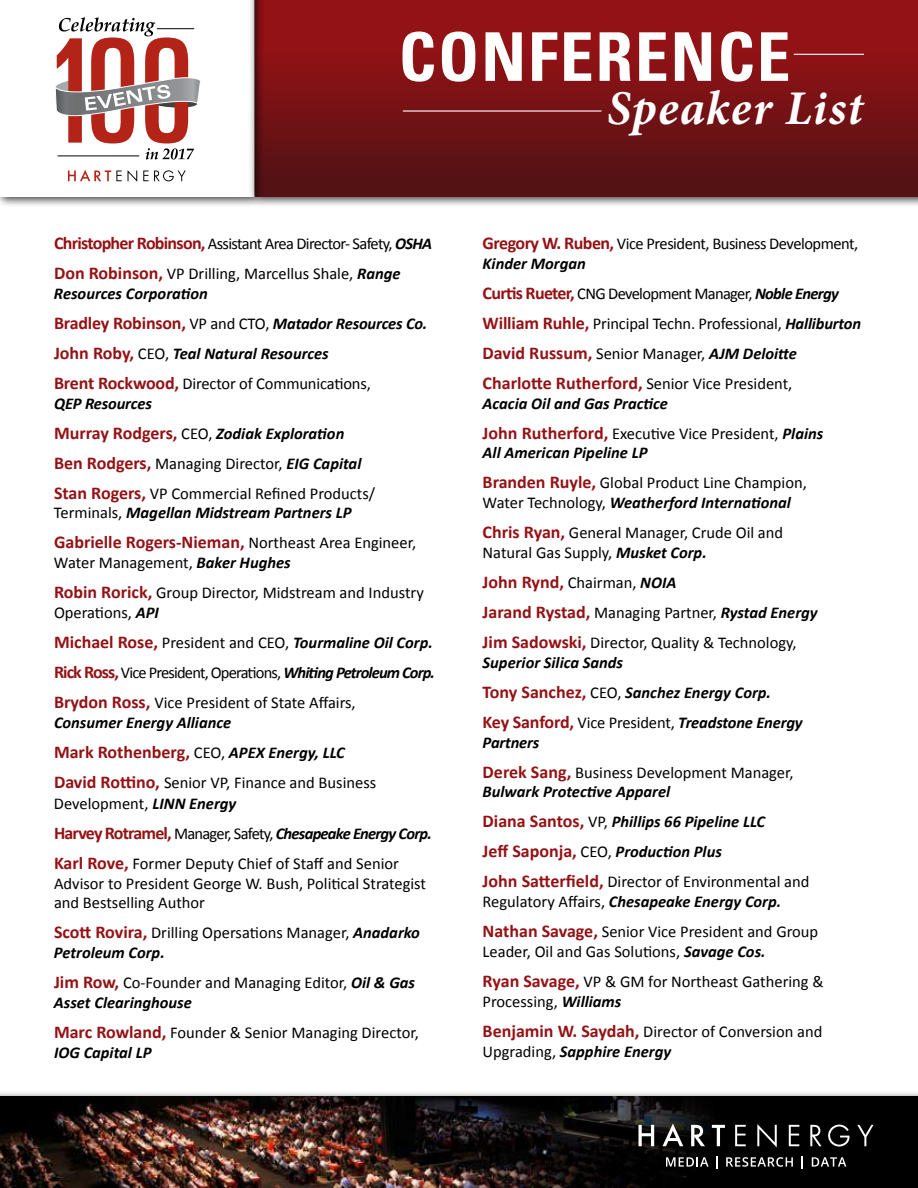
<style>
.page{position:relative;width:918px;height:1188px;background:#fff}
.page>*{position:absolute;margin:0;border:0;box-sizing:border-box;transform-origin:0 0}
.t1{font:700 condensed 67.2px "Univers";letter-spacing:.03em;color:#fff}
.t2{font:italic 700 48.45px "Minion Pro";letter-spacing:.025em;color:#fff}
.t3{font:700 18px "Calibri";color:#941215}
.t4{font:16.5px/30px "Calibri";color:#000}
.t5{font:italic 700 16.5px/30px "Calibri";color:#000}
.t6{font:16.5px/30px "Calibri";letter-spacing:-.04em;color:#000}
.t7{font:16.5px/19.8px "Calibri";letter-spacing:-.03em;color:#000}
.s1{font-weight:700;font-size:18px;color:#941215}
.s2{font-weight:700;font-style:italic}
.s3{font-style:normal;font-size:18px;color:#941215}
.s4{font-weight:400;font-style:normal}
.s5{font-weight:400;font-size:16.5px;color:#000}
.s6{font-style:italic;font-size:16.5px;color:#000}
</style>
<div class="page">
<div style="left:249px;top:0;width:669px;height:208px;background:#000;opacity:.75"></div>
<div style="left:255px;top:0;width:663px;height:197px;background:linear-gradient(to bottom,#a01215,#511215)"></div>
<div style="left:0;top:1090px;width:918px;height:98px;background:#000;opacity:.75"></div>
<img style="left:0;top:1096px;width:918px;height:92px">
<div style="left:0;top:0;width:265px;height:208px;background:#000;opacity:.75"></div>
<div style="left:0;top:0;width:254px;height:197px;background:#fff"></div>
<svg style="left:735px;top:1125px;width:11px;height:21px"></svg>
<svg style="left:757px;top:1124px;width:20px;height:23px"></svg>
<svg style="left:789px;top:1125px;width:10px;height:21px"></svg>
<svg style="left:810px;top:1125px;width:12px;height:21px"></svg>
<svg style="left:828px;top:1125px;width:21px;height:22px"></svg>
<svg style="left:857px;top:1125px;width:17px;height:21px"></svg>
<svg style="left:638px;top:1125px;width:16px;height:21px"></svg>
<svg style="left:662px;top:1124px;width:21px;height:22px"></svg>
<svg style="left:691px;top:1125px;width:14px;height:21px"></svg>
<svg style="left:712px;top:1125px;width:13px;height:21px"></svg>
<svg style="left:666px;top:1157px;width:43px;height:10px"></svg>
<svg style="left:716px;top:1156px;width:1px;height:12px"></svg>
<svg style="left:726px;top:1157px;width:67px;height:10px"></svg>
<svg style="left:802px;top:1156px;width:1px;height:12px"></svg>
<svg style="left:812px;top:1157px;width:34px;height:10px"></svg>
<svg style="left:128px;top:170px;width:9px;height:12px"></svg>
<svg style="left:143px;top:170px;width:43px;height:11px"></svg>
<svg style="left:68px;top:170px;width:54px;height:11px"></svg>
<svg style="left:55px;top:17px;width:145px;height:142px"></svg>
<hr style="left:58px;top:155px;width:81px;height:1px;background:#000">
<hr style="left:157px;top:28px;width:37px;height:1px;background:#000">
<hr style="left:794px;top:54px;width:70px;height:1px;background:#fff">
<hr style="left:403px;top:110px;width:199px;height:2px;background:#fff">
<h1 class="t1" style="left:399px;top:16px;width:393px">CONFERENCE</h1>
<h2 class="t2" style="left:607px;top:74px;width:257px">Speaker List</h2>
<p class="t6" style="left:54px;top:229px;width:380px"><span class="s1">Christopher Robinson,</span> Assistant Area Director- Safety, <span class="s2">OSHA<br></span><span class="s1">Don Robinson,</span> VP Drilling, Marcellus Shale, <span class="s2">Range</span></p>
<p class="t5" style="left:54px;top:278px;width:375px">Resources Corporation<br><span class="s3">Bradley Robinson,</span> <span class="s4">VP and CTO,</span> Matador Resources Co.<br><span class="s3">John Roby,</span> <span class="s4">CEO,</span> Teal Natural Resources<br><span class="s3">Brent Rockwood,</span> <span class="s4">Director of Communications,</span></p>
<p class="t4" style="left:54px;top:388px;width:323px"><span class="s2">QEP Resources<br></span><span class="s1">Murray Rodgers,</span> CEO, <span class="s2">Zodiak Exploration </span><span class="s1">Ben Rodgers,</span> Managing Director, <span class="s2">EIG Capital </span><span class="s1">Stan Rogers,</span> VP Commercial Refined Products/</p>
<p class="t5" style="left:54px;top:498px;width:299px"><span class="s4">Terminals,</span> Magellan Midstream Partners LP</p>
<p class="t3" style="left:54px;top:531px;width:364px">Gabrielle Rogers-Nieman, <span class="s5">Northeast Area Engineer,</span></p>
<p class="t4" style="left:54px;top:548px;width:371px">Water Management, <span class="s2">Baker Hughes<br></span><span class="s1">Robin Rorick,</span> Group Director, Midstream and Industry</p>
<p class="t4" style="left:54px;top:598px;width:383px">Operations, <span class="s2">API<br></span><span class="s1">Michael Rose,</span> President and CEO, <span class="s2">Tourmaline Oil Corp.<br></span><span class="s1">Rick Ross,</span> Vice President, Operations, <span class="s2">Whiting Petroleum Corp.<br></span><span class="s1">Brydon Ross,</span> Vice President of State Affairs,</p>
<p class="t5" style="left:54px;top:707px;width:179px">Consumer Energy Alliance</p>
<p class="t3" style="left:54px;top:740px;width:292px">Mark Rothenberg, <span class="s5">CEO,</span> <span class="s6">APEX Energy, LLC</span></p>
<p class="t4" style="left:54px;top:772px;width:324px;line-height:21px"><span class="s1">David Rottino,</span> Senior VP, Finance and Business<br>Development, <span class="s2">LINN Energy</span></p>
<p class="t4" style="left:54px;top:818px;width:379px"><span class="s1">Harvey Rotramel,</span> Manager, Safety, <span class="s2">Chesapeake Energy Corp.<br></span><span class="s1">Karl Rove,</span> Former Deputy Chief of Staff and Senior</p>
<p class="t4" style="left:54px;top:873px;width:374px;line-height:19.8px">Advisor to President George W. Bush, Political Strategist and Bestselling Author</p>
<p class="t4" style="left:54px;top:923px;width:367px;line-height:19.8px"><span class="s1">Scott Rovira,</span> Drilling Opersations Manager, <span class="s2">Anadarko<br>Petroleum Corp.</span></p>
<p class="t4" style="left:54px;top:973px;width:363px;line-height:19.8px"><span class="s1">Jim Row,</span> Co-Founder and Managing Editor, <span class="s2">Oil &amp; Gas<br>Asset Clearinghouse</span></p>
<p class="t4" style="left:54px;top:1023px;width:366px;line-height:19.8px"><span class="s1">Marc Rowland,</span> Founder &amp; Senior Managing Director,<br><span class="s2">IOG Capital LP</span></p>
<p class="t7" style="left:483px;top:234px;width:377px"><span class="s1">Gregory W. Ruben,</span> Vice President, Business Development,<br><span class="s2">Kinder Morgan</span></p>
<p class="t4" style="left:483px;top:278px;width:380px"><span class="s1">Curtis Rueter,</span> CNG Development Manager, <span class="s2">Noble Energy<br></span><span class="s1">William Ruhle,</span> Principal Techn. Professional, <span class="s2">Halliburton<br></span><span class="s1">David Russum,</span> Senior Manager, <span class="s2">AJM Deloitte</span></p>
<p class="t3" style="left:483px;top:371px;width:311px">Charlotte Rutherford, <span class="s5">Senior Vice President,</span></p>
<p class="t5" style="left:483px;top:388px;width:342px">Acacia Oil and Gas Practice<br><span class="s3">John Rutherford,</span> <span class="s4">Executive Vice President,</span> Plains</p>
<p class="t4" style="left:483px;top:438px;width:326px"><span class="s2">All American Pipeline LP<br></span><span class="s1">Branden Ruyle,</span> Global Product Line Champion,</p>
<p class="t4" style="left:483px;top:488px;width:310px">Water Technology, <span class="s2">Weatherford International<br></span><span class="s1">Chris Ryan,</span> General Manager, Crude Oil and</p>
<p class="t4" style="left:483px;top:538px;width:226px">Natural Gas Supply, <span class="s2">Musket Corp.</span></p>
<p class="t3" style="left:483px;top:570px;width:195px">John Rynd, <span class="s5">Chairman,</span> <span class="s6">NOIA</span></p>
<p class="t4" style="left:483px;top:598px;width:337px"><span class="s1">Jarand Rystad,</span> Managing Partner, <span class="s2">Rystad Energy<br></span><span class="s1">Jim Sadowski,</span> Director, Quality &amp; Technology,</p>
<p class="t5" style="left:483px;top:647px;width:322px">Superior Silica Sands<br><span class="s3">Tony Sanchez,</span> <span class="s4">CEO,</span> Sanchez Energy Corp.<br><span class="s3">Key Sanford,</span> <span class="s4">Vice President,</span> Treadstone Energy</p>
<p class="t4" style="left:483px;top:727px;width:312px"><span class="s2">Partners<br></span><span class="s1">Derek Sang,</span> Business Development Manager,</p>
<p class="t5" style="left:483px;top:777px;width:328px">Bulwark Protective Apparel<br><span class="s3">Diana Santos,</span> <span class="s4">VP,</span> Phillips 66 Pipeline LLC<br><span class="s3">Jeff Saponja,</span> <span class="s4">CEO,</span> Production Plus<br><span class="s3">John Satterfield,</span> <span class="s4">Director of Environmental and</span></p>
<p class="t4" style="left:483px;top:887px;width:337px">Regulatory Affairs, <span class="s2">Chesapeake Energy Corp.<br></span><span class="s1">Nathan Savage,</span> Senior Vice President and Group</p>
<p class="t4" style="left:483px;top:937px;width:343px">Leader, Oil and Gas Solutions, <span class="s2">Savage Cos.<br></span><span class="s1">Ryan Savage,</span> VP &amp; GM for Northeast Gathering &amp;</p>
<p class="t4" style="left:483px;top:986px;width:341px">Processing, <span class="s2">Williams<br></span><span class="s1">Benjamin W. Saydah,</span> Director of Conversion and</p>
<p class="t5" style="left:483px;top:1036px;width:190px"><span class="s4">Upgrading,</span> Sapphire Energy</p>
</div>
